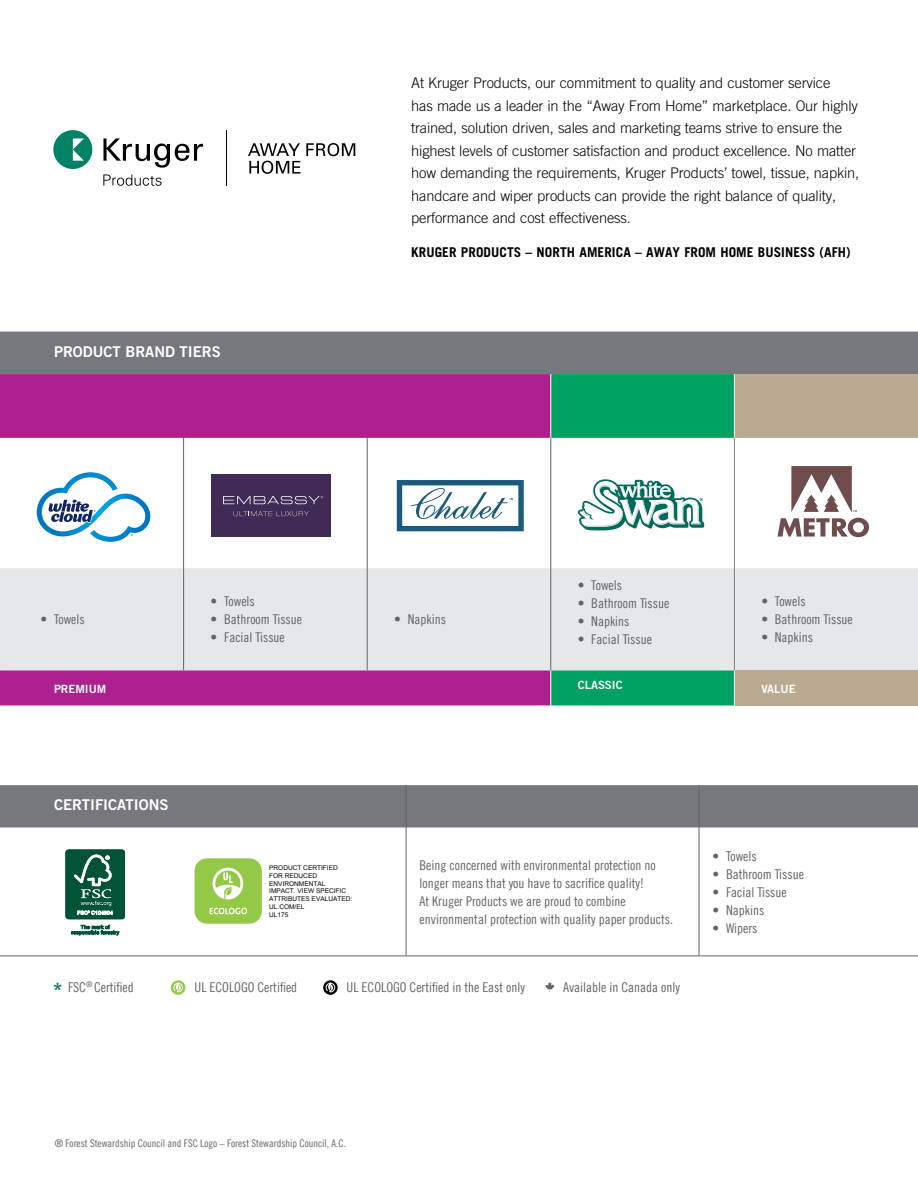
<style>
.page{position:relative;width:918px;height:1188px;background:#fff}
.page>*{position:absolute;margin:0;border:0;box-sizing:border-box;transform-origin:0 0}
.t1{font:14.85px "Trade Gothic Bold Two";color:#fff}
.t2{font:300 14.7px/22.5px "Trade Gothic";letter-spacing:-.01em;color:#000}
.t3{font:13.5px/18px "Trade Gothic LT Cond Eighteen";color:#636466}
.t4{font:700 13.5px "Trade Gothic";letter-spacing:.005em;color:#000}
.t5{font:11.4px "Trade Gothic Bold Two";color:#fff}
.t6{font:10.5px "Trade Gothic LT Cond Eighteen";color:#636466}
.t7{font:6.45px/7.8px "Arial";color:#000}
.s1{font-family:"Trade Gothic Bold Two";font-size:21px;color:#00703c}
</style>
<div class="page">
<div style="left:53px;top:130px;width:39px;height:39px;background:#008265;border-radius:50%"></div>
<svg style="left:73px;top:138px;width:11px;height:23px"></svg>
<svg style="left:103px;top:138px;width:100px;height:30px"></svg>
<svg style="left:103px;top:174px;width:59px;height:12px"></svg>
<svg style="left:248px;top:143px;width:52px;height:31px"></svg>
<svg style="left:306px;top:143px;width:49px;height:13px"></svg>
<div style="left:0;top:332px;width:918px;height:42px;background:#77787b"></div>
<svg style="left:0;top:374px;width:551px;height:331px;fill:#ad208e"></svg>
<svg style="left:552px;top:374px;width:182px;height:331px"></svg>
<div style="left:734px;top:374px;width:184px;height:64px;background:#baaa92"></div>
<div style="left:0;top:568px;width:918px;height:102px;background:#e6e7e8"></div>
<div style="left:734px;top:670px;width:184px;height:35px;background:#baaa92"></div>
<hr style="left:183px;top:438px;width:1px;height:130px;background:#636466">
<hr style="left:367px;top:438px;width:1px;height:130px;background:#636466">
<hr style="left:183px;top:568px;width:1px;height:102px;background:#636466">
<hr style="left:367px;top:568px;width:1px;height:102px;background:#636466">
<hr style="left:734px;top:374px;width:1px;height:64px;background:#fff">
<hr style="left:734px;top:438px;width:1px;height:130px;background:#808285">
<hr style="left:734px;top:568px;width:1px;height:102px;background:#808285">
<hr style="left:734px;top:670px;width:1px;height:35px;background:#fff">
<hr style="left:551px;top:438px;width:1px;height:130px;background:#636466">
<hr style="left:551px;top:568px;width:1px;height:102px;background:#636466">
<svg style="left:37px;top:472px;width:114px;height:70px"></svg>
<div style="left:212px;top:474px;width:119px;height:62px;background:#3f2b55"></div>
<svg style="left:234px;top:511px;width:75px;height:5px"></svg>
<svg style="left:223px;top:496px;width:100px;height:8px"></svg>
<svg style="left:397px;top:480px;width:127px;height:51px"></svg>
<svg style="left:578px;top:479px;width:126px;height:51px"></svg>
<svg style="left:778px;top:466px;width:91px;height:71px"></svg>
<svg style="left:171px;top:980px;width:14px;height:15px"></svg>
<svg style="left:173px;top:982px;width:10px;height:10px"></svg>
<svg style="left:323px;top:980px;width:15px;height:15px"></svg>
<svg style="left:326px;top:982px;width:9px;height:10px"></svg>
<svg style="left:545px;top:982px;width:9px;height:10px"></svg>
<hr style="left:226px;top:130px;width:1px;height:56px;background:#000">
<div style="left:0;top:785px;width:918px;height:43px;background:#77787b"></div>
<svg style="left:0;top:828px;width:918px;height:128px"></svg>
<hr style="left:406px;top:785px;width:1px;height:43px;background:#636466">
<hr style="left:406px;top:828px;width:1px;height:128px;background:#636466">
<hr style="left:0;top:956px;width:54px;height:1px;background:#636466">
<hr style="left:54px;top:956px;width:352px;height:1px;background:#636466">
<hr style="left:406px;top:956px;width:293px;height:1px;background:#636466">
<hr style="left:699px;top:956px;width:219px;height:1px;background:#636466">
<hr style="left:699px;top:785px;width:1px;height:43px;background:#636466">
<hr style="left:699px;top:828px;width:1px;height:128px;background:#636466">
<div style="left:65px;top:849px;width:60px;height:70px;background:#005336;border-radius:3px"></div>
<div style="left:66px;top:850px;width:59px;height:69px;border:1px solid #005336;border-radius:4px"></div>
<svg style="left:74px;top:855px;width:39px;height:60px"></svg>
<svg style="left:72px;top:925px;width:47px;height:11px"></svg>
<div style="left:195px;top:858px;width:67px;height:66px;background:#94c947;border-radius:13px"></div>
<svg style="left:213px;top:868px;width:30px;height:32px"></svg>
<svg style="left:210px;top:908px;width:37px;height:6px"></svg>
<h1 class="t1" style="left:54px;top:342px;width:168px">PRODUCT BRAND TIERS</h1>
<p class="t3" style="left:40px;top:610px;width:46px">• Towels</p>
<p class="t5" style="left:54px;top:681px;width:54px">PREMIUM</p>
<h2 class="t1" style="left:54px;top:796px;width:116px">CERTIFICATIONS</h2>
<p class="t3" style="left:211px;top:592px;width:46px">• Towels</p>
<p class="t3" style="left:211px;top:610px;width:93px">• Bathroom Tissue</p>
<p class="t3" style="left:211px;top:628px;width:76px">• Facial Tissue</p>
<p class="t2" style="left:411px;top:72px;width:450px">At Kruger Products, our commitment to quality and customer service<br>has made us a leader in the “Away From Home” marketplace. Our highly trained, solution driven, sales and marketing teams strive to ensure the highest levels of customer satisfaction and product excellence. No matter how demanding the requirements, Kruger Products’ towel, tissue, napkin, handcare and wiper products can provide the right balance of quality, performance and cost effectiveness.</p>
<p class="t4" style="left:411px;top:244px;width:441px">KRUGER PRODUCTS – NORTH AMERICA – AWAY FROM HOME BUSINESS (AFH)</p>
<p class="t3" style="left:394px;top:610px;width:53px">• Napkins</p>
<p class="t3" style="left:578px;top:576px;width:46px">• Towels</p>
<p class="t3" style="left:578px;top:594px;width:93px">• Bathroom Tissue</p>
<p class="t3" style="left:578px;top:612px;width:53px">• Napkins</p>
<p class="t3" style="left:578px;top:630px;width:76px">• Facial Tissue</p>
<p class="t5" style="left:578px;top:678px;width:46px">CLASSIC</p>
<p class="t3" style="left:761px;top:592px;width:46px">• Towels</p>
<p class="t3" style="left:761px;top:610px;width:93px">• Bathroom Tissue</p>
<p class="t3" style="left:761px;top:628px;width:53px">• Napkins</p>
<p class="t5" style="left:761px;top:681px;width:36px">VALUE</p>
<p class="t7" style="left:269px;top:864px;width:84px">PRODUCT CERTIFIED<br>FOR REDUCED<br>ENVIRONMENTAL<br>IMPACT. VIEW SPECIFIC<br>ATTRIBUTES EVALUATED:<br>UL.COM/EL<br>UL175</p>
<p class="t3" style="left:420px;top:856px;width:255px">Being concerned with environmental protection no longer means that you have to sacrifice quality!<br>At Kruger Products we are proud to combine environmental protection with quality paper products.</p>
<p class="t3" style="left:52px;top:978px;width:83px"><span class="s1">*</span> FSC<sup>®</sup> Certified</p>
<p class="t3" style="left:195px;top:978px;width:104px">UL ECOLOGO Certified</p>
<p class="t3" style="left:347px;top:978px;width:180px">UL ECOLOGO Certified in the East only</p>
<p class="t3" style="left:563px;top:978px;width:118px">Available in Canada only</p>
<p class="t3" style="left:713px;top:847px;width:46px">• Towels</p>
<p class="t3" style="left:713px;top:865px;width:93px">• Bathroom Tissue</p>
<p class="t3" style="left:713px;top:883px;width:76px">• Facial Tissue</p>
<p class="t3" style="left:713px;top:901px;width:53px">• Napkins</p>
<p class="t3" style="left:713px;top:919px;width:46px">• Wipers</p>
<p class="t6" style="left:55px;top:1137px;width:293px">® Forest Stewardship Council and FSC Logo – Forest Stewardship Council, A.C.</p>
</div>
